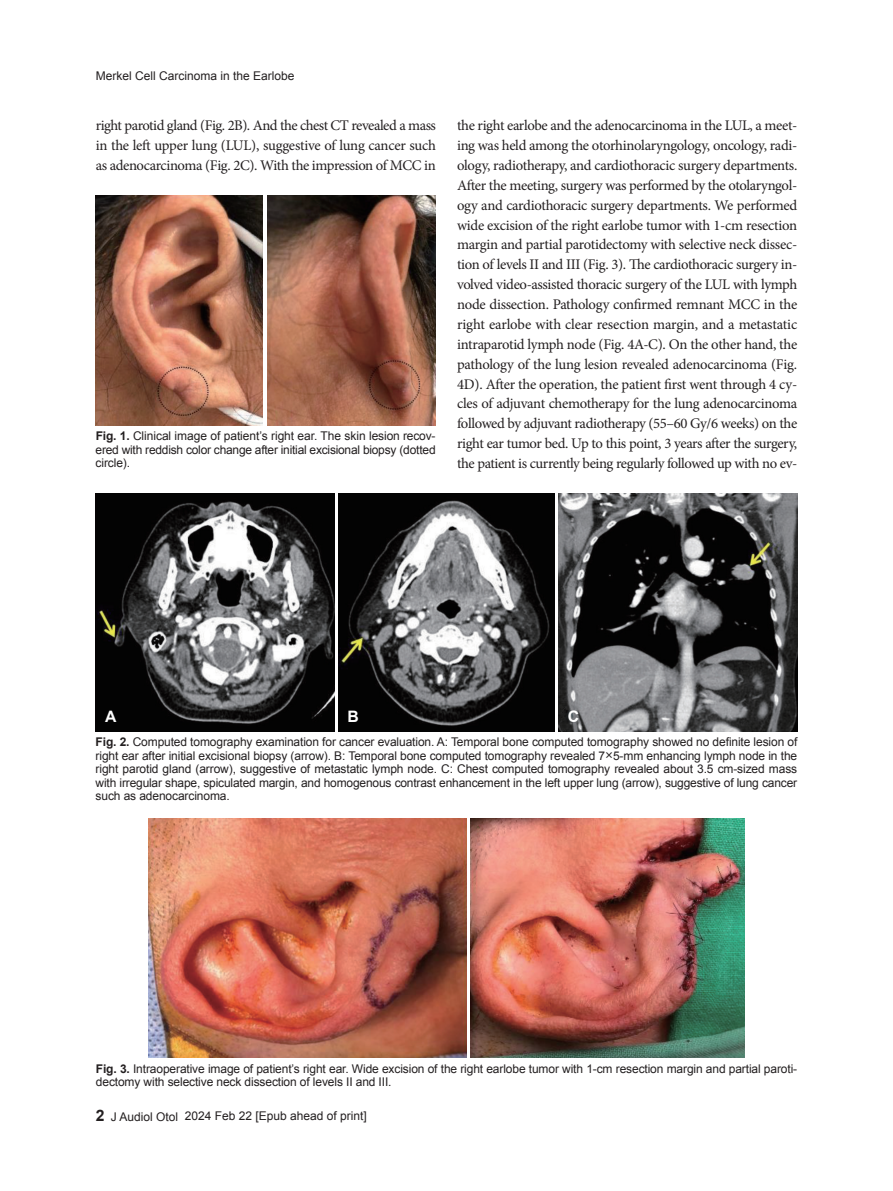
<style>
.page{position:relative;width:893px;height:1191px;background:#fff}
.page>*{position:absolute;margin:0;border:0;box-sizing:border-box;transform-origin:0 0}
.t1{font:700 15.75px "Arial";color:#fff}
.t2{font:14.7px/19.8px "Minion Pro";letter-spacing:-.03em;color:#231f20;text-align:justify}
.t3{font:12px/13.5px "Arial";letter-spacing:-.01em;color:#231f20;text-align:justify}
.s1{font-weight:700}
.s2{font-family:"Garamond";font-weight:700}
.s3{font-weight:700;font-size:15.75px}
</style>
<div class="page">
<img style="left:267px;top:196px;width:169px;height:229px">
<img style="left:96px;top:196px;width:167px;height:229px">
<img style="left:558px;top:494px;width:239px;height:237px">
<img style="left:338px;top:494px;width:216px;height:237px">
<img style="left:96px;top:494px;width:238px;height:237px">
<img style="left:470px;top:819px;width:274px;height:238px">
<img style="left:149px;top:819px;width:317px;height:238px">
<p class="t3" style="left:96px;top:70px;width:200px">Merkel Cell Carcinoma in the Earlobe</p>
<p class="t2" style="left:96px;top:116px;width:342px">right parotid gland (Fig. 2B). And the chest CT revealed a mass in the left upper lung (LUL), suggestive of lung cancer such as adenocarcinoma (Fig. 2C). With the impression of MCC in</p>
<p class="t2" style="left:457px;top:116px;width:342px">the right earlobe and the adenocarcinoma in the LUL, a meet&shy;ing was held among the otorhinolaryngology, oncology, radi&shy;ology, radiotherapy, and cardiothoracic surgery departments.<br>After the meeting, surgery was performed by the otolaryngol&shy;ogy and cardiothoracic surgery departments. We performed wide excision of the right earlobe tumor with 1-cm resection margin and partial parotidectomy with selective neck dissec&shy;tion of levels II and III (Fig. 3). The cardiothoracic surgery in&shy;volved video-assisted thoracic surgery of the LUL with lymph node dissection. Pathology confirmed remnant MCC in the right earlobe with clear resection margin, and a metastatic intraparotid lymph node (Fig. 4A-C). On the other hand, the pathology of the lung lesion revealed adenocarcinoma (Fig.<br>4D). After the operation, the patient first went through 4 cy&shy;cles of adjuvant chemotherapy for the lung adenocarcinoma followed by adjuvant radiotherapy (55–60 Gy/6 weeks) on the right ear tumor bed. Up to this point, 3 years after the surgery, the patient is currently being regularly followed up with no ev-</p>
<p class="t3" style="left:96px;top:429px;width:341px"><span class="s1">Fig. 1.</span> Clinical image of patient’s right ear. The skin lesion recov&shy;ered with reddish color change after initial excisional biopsy (dotted circle).</p>
<p class="t1" style="left:105px;top:706px;width:13px">A</p>
<p class="t1" style="left:348px;top:706px;width:13px">B</p>
<p class="t1" style="left:568px;top:706px;width:13px">C</p>
<p class="t3" style="left:96px;top:735px;width:703px"><span class="s1">Fig. 2.</span> Computed tomography examination for cancer evaluation. A: Temporal bone computed tomography showed no definite lesion of right ear after initial excisional biopsy (arrow). B: Temporal bone computed tomography revealed 7<span class="s2">×</span>5-mm enhancing lymph node in the right parotid gland (arrow), suggestive of metastatic lymph node. C: Chest computed tomography revealed about 3.5 cm-sized mass with irregular shape, spiculated margin, and homogenous contrast enhancement in the left upper lung (arrow), suggestive of lung cancer such as adenocarcinoma.</p>
<p class="t3" style="left:96px;top:1061px;width:703px"><span class="s1">Fig. 3.</span> Intraoperative image of patient’s right ear. Wide excision of the right earlobe tumor with 1-cm resection margin and partial paroti&shy;dectomy with selective neck dissection of levels II and III.</p>
<p class="t3" style="left:96px;top:1109px;width:273px"><span class="s3">2</span> J Audiol Otol 2024 Feb 22 [Epub ahead of print]</p>
</div>
